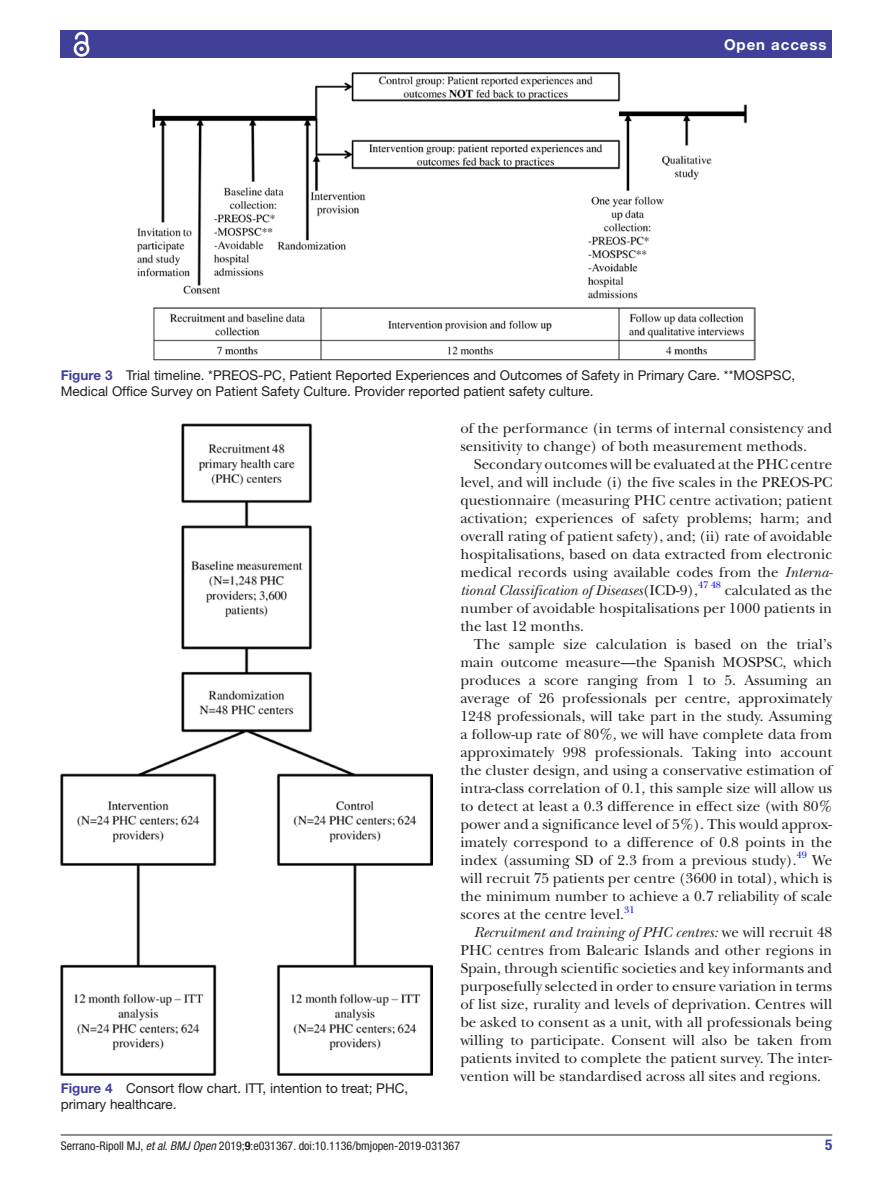
<style>
.page{position:relative;width:893px;height:1191px;background:#fff}
.page>*{position:absolute;margin:0;border:0;box-sizing:border-box;transform-origin:0 0}
.t1{font:15px/18px "New Baskerville";color:#231f20;text-align:justify}
.t2{font:700 15px "Helvetica Neue LT Std";letter-spacing:.065em;color:#fff}
.t3{font:700 condensed 15px "Helvetica Neue LT Std";color:#414099}
.t4{font:13.5px/16.2px "Helvetica Neue LT Std";color:#231f20}
.t5{font:condensed 12px "Helvetica Neue LT Std";color:#231f20}
.t6{font:9.9px "New Baskerville";color:#00f}
.s1{font-weight:700;color:#414099}
.s2{font-style:italic}
.s3{font-weight:700}
</style>
<div class="page">
<hr style="left:61px;top:1134px;width:771px;height:1px;background:#231f20">
<div style="left:61px;top:31px;width:771px;height:27px;background:#414099"></div>
<svg style="left:73px;top:31px;width:17px;height:26px"></svg>
<img style="left:138px;top:73px;width:617px;height:288px">
<img style="left:61px;top:423px;width:372px;height:652px">
<p class="t2" style="left:724px;top:35px;width:104px">Open access</p>
<p class="t4" style="left:61px;top:366px;width:736px"><span class="s1">Figure 3</span> Trial timeline. *PREOS-PC, Patient Reported Experiences and Outcomes of Safety in Primary Care. **MOSPSC,<br>Medical Office Survey on Patient Safety Culture. Provider reported patient safety culture.</p>
<p class="t4" style="left:61px;top:1080px;width:349px"><span class="s1">Figure 4</span> Consort flow chart. ITT, intention to treat; PHC, primary healthcare.</p>
<p class="t1" style="left:460px;top:419px;width:373px">of the performance (in terms of internal consistency and sensitivity to change) of both measurement methods.</p>
<p class="t1" style="left:460px;top:455px;width:374px;text-indent:14px">Secondary outcomes will be evaluated at the PHC centre level, and will include (i) the five scales in the PREOS-PC questionnaire (measuring PHC centre activation; patient activation; experiences of safety problems; harm; and overall rating of patient safety), and; (ii) rate of avoidable hospitalisations, based on data extracted from electronic medical records using available codes from the <span class="s2">Interna&shy;tional Classification of Diseases</span>(ICD-9),</p>
<p class="t6" style="left:698px;top:579px;width:25px">47 48</p>
<p class="t1" style="left:460px;top:581px;width:373px;text-indent:264px">calculated as the number of avoidable hospitalisations per 1000 patients in the last 12 months.</p>
<p class="t1" style="left:460px;top:635px;width:373px;text-indent:14px">The sample size calculation is based on the trial’s main outcome measure—the Spanish MOSPSC, which produces a score ranging from 1 to 5. Assuming an average of 26 professionals per centre, approximately 1248 professionals, will take part in the study. Assuming a follow-up rate of 80%, we will have complete data from approximately 998 professionals. Taking into account the cluster design, and using a conservative estimation of intra-class correlation of 0.1, this sample size will allow us to detect at least a 0.3 difference in effect size (with 80% power and a significance level of 5%). This would approx&shy;imately correspond to a difference of 0.8 points in the index (assuming SD of 2.3 from a previous study).</p>
<p class="t6" style="left:797px;top:849px;width:12px">49</p>
<p class="t1" style="left:460px;top:851px;width:373px;text-indent:352px">We will recruit 75 patients per centre (3600 in total), which is the minimum number to achieve a 0.7 reliability of scale scores at the centre level.</p>
<p class="t6" style="left:624px;top:903px;width:12px">31</p>
<p class="t1" style="left:460px;top:923px;width:373px;text-indent:14px"><span class="s2">Recruitment and training of PHC centres:</span> we will recruit 48<br>PHC centres from Balearic Islands and other regions in Spain, through scientific societies and key informants and purposefully selected in order to ensure variation in terms of list size, rurality and levels of deprivation. Centres will be asked to consent as a unit, with all professionals being willing to participate. Consent will also be taken from patients invited to complete the patient survey. The inter&shy;vention will be standardised across all sites and regions.</p>
<p class="t5" style="left:61px;top:1138px;width:401px">Serrano-Ripoll MJ, <span class="s2">et al</span>. <span class="s2">BMJ Open</span> 2019;<span class="s3">9</span>:e031367. doi:10.1136/bmjopen-2019-031367</p>
<p class="t3" style="left:825px;top:1135px;width:9px">5</p>
</div>
